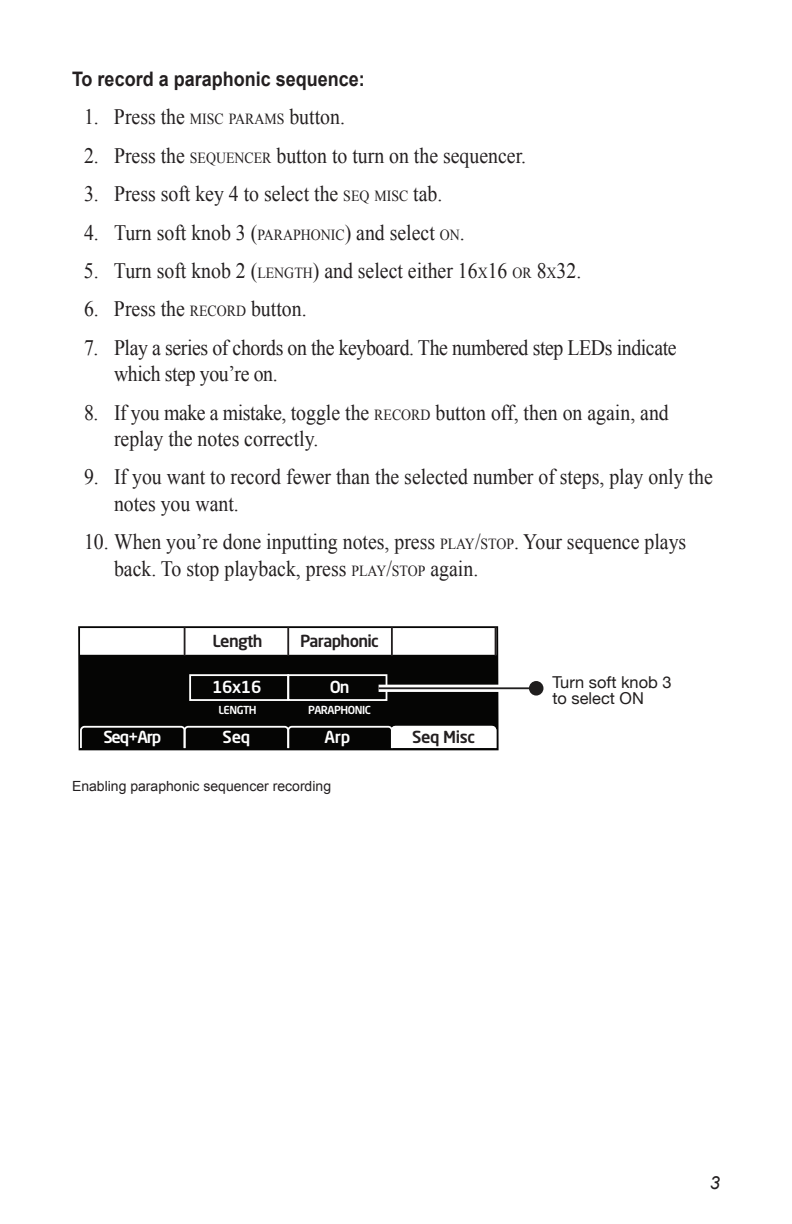
<style>
.page{position:relative;width:792px;height:1224px;background:#fff}
.page>*{position:absolute;margin:0;border:0;box-sizing:border-box;transform-origin:0 0}
.t1{font:22px/26.4px "Times New Roman";color:#231f20;scale:.9 1}
.t2{font:22px/26.4px "Times New Roman";letter-spacing:-.02em;color:#231f20;scale:.9 1}
.t3{font:700 20px "Arial";color:#231f20;scale:.9 1}
.t4{font:italic 18px "Arial";color:#231f20}
.t5{font:500 16.4px "Neo Sans Std";letter-spacing:-.04em;color:#231f20}
.t6{font:16.4px/16.2px "Helvetica Neue";color:#211e1e}
.t7{font:500 16.4px "Neo Sans Std";letter-spacing:-.02em;color:#fff}
.t8{font:14px "Arial";color:#231f20}
.t9{font:500 11px "Neo Sans Std";letter-spacing:-.045em;color:#fff}
.s1{font-size:15.4px}
.s2{font-style:inherit}
</style>
<div class="page">
<div style="left:81px;top:629px;width:414px;height:117px;background:#050504"></div>
<div style="left:78px;top:626px;width:421px;height:124px;border:5px solid #050504"></div>
<div style="left:81px;top:629px;width:104px;height:25px;background:#fff"></div>
<div style="left:80px;top:628px;width:106px;height:27px;border:2px solid #fff"></div>
<div style="left:185px;top:629px;width:103px;height:25px;background:#fff"></div>
<div style="left:184px;top:628px;width:105px;height:27px;border:2px solid #fff"></div>
<div style="left:288px;top:629px;width:104px;height:25px;background:#fff"></div>
<div style="left:287px;top:628px;width:106px;height:27px;border:2px solid #fff"></div>
<div style="left:392px;top:629px;width:103px;height:25px;background:#fff"></div>
<div style="left:391px;top:628px;width:105px;height:27px;border:2px solid #fff"></div>
<hr style="left:184px;top:628px;width:2px;height:27px;background:#231f20">
<hr style="left:287px;top:628px;width:2px;height:27px;background:#231f20">
<hr style="left:391px;top:628px;width:2px;height:27px;background:#231f20">
<svg style="left:495px;top:628px;width:1px;height:27px"></svg>
<svg style="left:79px;top:725px;width:418px;height:25px"></svg>
<div style="left:287px;top:674px;width:100px;height:27px;border:2px solid #fff"></div>
<div style="left:189px;top:674px;width:100px;height:27px;border:2px solid #fff"></div>
<svg style="left:379px;top:685px;width:151px;height:7px"></svg>
<hr style="left:379px;top:687px;width:159px;height:2px;background:#201e1e">
<div style="left:529px;top:681px;width:14px;height:15px;background:#201e1e;border-radius:50%"></div>
<p class="t3" style="left:72px;top:66px;width:327px">To record a paraphonic sequence:</p>
<p class="t1" style="left:84px;top:103px;width:291px">1. Press the <span class="s1">MISC PARAMS</span> button.</p>
<p class="t1" style="left:84px;top:142px;width:493px">2. Press the <span class="s1">SEQUENCER</span> button to turn on the sequencer.</p>
<p class="t1" style="left:84px;top:180px;width:400px">3. Press soft key 4 to select the <span class="s1">SEQ MISC</span> tab.</p>
<p class="t1" style="left:84px;top:219px;width:425px">4. Turn soft knob 3 (<span class="s1">PARAPHONIC</span>) and select <span class="s1">ON</span>.</p>
<p class="t1" style="left:84px;top:257px;width:554px">5. Turn soft knob 2 (<span class="s1">LENGTH</span>) and select either <span class="s2">16</span><span class="s1">X</span><span class="s2">16</span> <span class="s1">OR</span> <span class="s2">8</span><span class="s1">X</span><span class="s2">32</span>.</p>
<p class="t1" style="left:84px;top:295px;width:249px">6. Press the <span class="s1">RECORD</span> button.</p>
<p class="t2" style="left:114px;top:334px;width:627px;text-indent:-30px">7. Play a series of chords on the keyboard. The numbered step LEDs indicate which step you’re on.</p>
<p class="t1" style="left:114px;top:399px;width:618px;text-indent:-30px">8. If you make a mistake, toggle the <span class="s1">RECORD</span> button off, then on again, and replay the notes correctly.</p>
<p class="t1" style="left:114px;top:463px;width:667px;text-indent:-30px">9. If you want to record fewer than the selected number of steps, play only the notes you want.</p>
<p class="t1" style="left:114px;top:528px;width:637px;text-indent:-30px">10. When you’re done inputting notes, press <span class="s1">PLAY</span><span class="s2">/</span><span class="s1">STOP</span>. Your sequence plays back. To stop playback, press <span class="s1">PLAY</span><span class="s2">/</span><span class="s1">STOP</span> again<span class="s2">.</span></p>
<p class="t5" style="left:213px;top:630px;width:52px">Length</p>
<p class="t5" style="left:300px;top:630px;width:80px">Paraphonic</p>
<p class="t7" style="left:212px;top:677px;width:51px">16x16</p>
<p class="t7" style="left:330px;top:677px;width:21px">On</p>
<p class="t7" style="left:103px;top:726px;width:60px">Seq+Arp</p>
<p class="t9" style="left:218px;top:703px;width:40px">LENGTH</p>
<p class="t9" style="left:308px;top:703px;width:64px">PARAPHONIC</p>
<p class="t7" style="left:223px;top:726px;width:29px">Seq</p>
<p class="t7" style="left:325px;top:726px;width:27px">Arp</p>
<p class="t5" style="left:412px;top:726px;width:65px">Seq Misc</p>
<p class="t8" style="left:72px;top:777px;width:261px">Enabling paraphonic sequencer recording</p>
<p class="t6" style="left:552px;top:675px;width:121px">Turn soft knob 3 to select ON</p>
<p class="t4" style="left:710px;top:1171px;width:12px">3</p>
</div>
